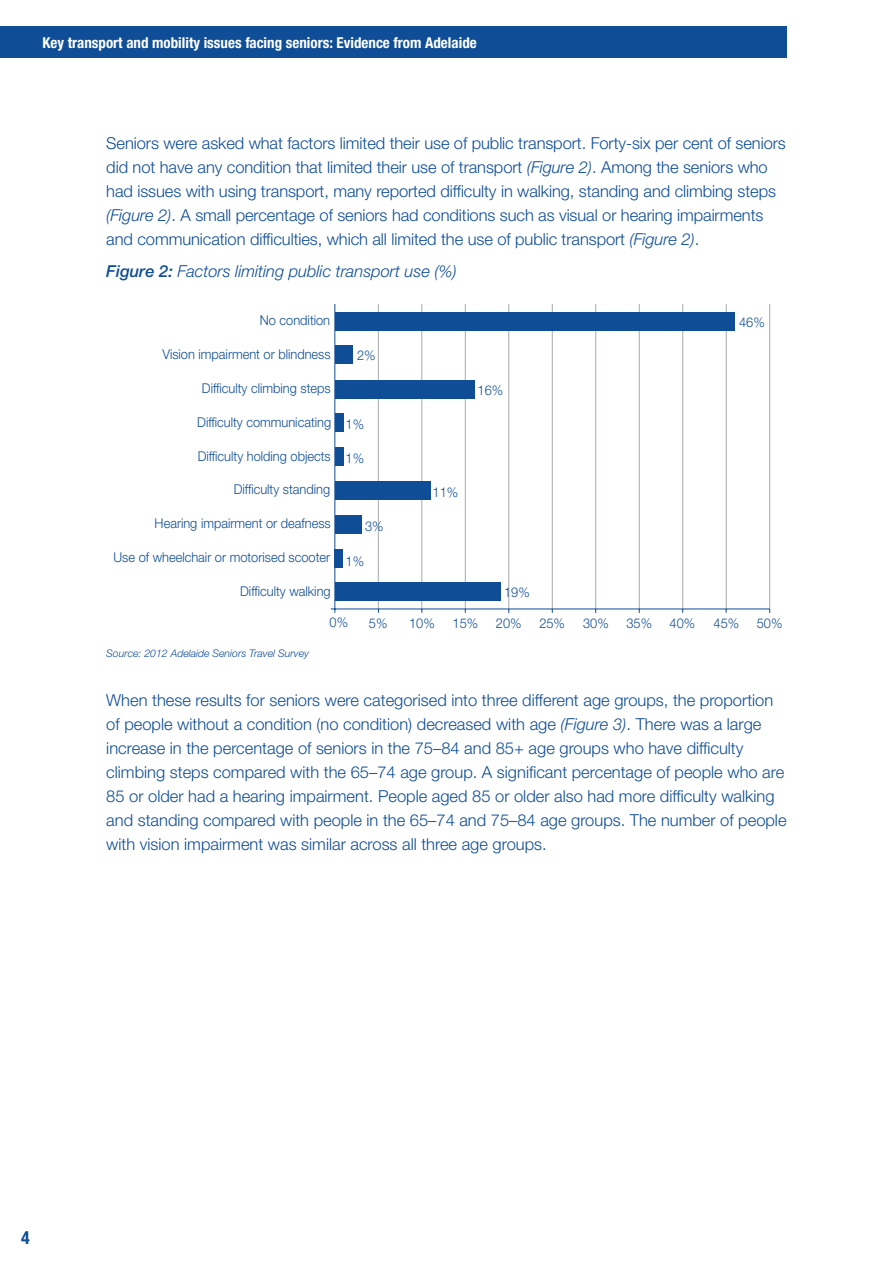
<style>
.page{position:relative;width:893px;height:1263px;background:#fff}
.page>*{position:absolute;margin:0;border:0;box-sizing:border-box;transform-origin:0 0}
.t1{font:700 condensed 18px "Helvetica Neue LT Std";color:#0f4d96}
._2014_008_BodyCopy{font:300 16.5px/24px "Helvetica Neue LT Std";color:#0f4d96}
._2014_016_Table_Figu{font:italic 300 16.5px "Helvetica Neue LT Std";color:#0f4d96}
.t2{font:700 condensed 15px "Helvetica Neue LT Std";color:#fff}
.t3{font:300 13.5px "Helvetica Neue LT Std";color:#0f4d96;scale:.95 1}
._2014_010_Table_Note{font:italic 300 10.5px "Helvetica Neue LT Std";color:#0f4d96}
.s1{font-style:italic}
.s2{font-weight:500}
</style>
<div class="page">
<div style="left:0;top:27px;width:787px;height:31px;background:#0f4d96"></div>
<hr style="left:378px;top:304px;width:1px;height:305px;background:#a8a9ad">
<hr style="left:422px;top:304px;width:1px;height:305px;background:#a8a9ad">
<hr style="left:465px;top:304px;width:1px;height:305px;background:#a8a9ad">
<hr style="left:508px;top:304px;width:1px;height:305px;background:#a8a9ad">
<hr style="left:552px;top:304px;width:1px;height:305px;background:#a8a9ad">
<hr style="left:595px;top:304px;width:1px;height:305px;background:#a8a9ad">
<hr style="left:639px;top:304px;width:1px;height:305px;background:#a8a9ad">
<hr style="left:682px;top:304px;width:1px;height:305px;background:#a8a9ad">
<hr style="left:726px;top:304px;width:1px;height:305px;background:#a8a9ad">
<hr style="left:769px;top:304px;width:1px;height:305px;background:#a8a9ad">
<div style="left:335px;top:312px;width:400px;height:18px;background:#0f4d96"></div>
<div style="left:335px;top:345px;width:17px;height:19px;background:#0f4d96"></div>
<div style="left:335px;top:380px;width:139px;height:18px;background:#0f4d96"></div>
<div style="left:335px;top:413px;width:9px;height:19px;background:#0f4d96"></div>
<div style="left:335px;top:447px;width:9px;height:19px;background:#0f4d96"></div>
<div style="left:335px;top:481px;width:96px;height:19px;background:#0f4d96"></div>
<div style="left:335px;top:515px;width:26px;height:19px;background:#0f4d96"></div>
<div style="left:334px;top:549px;width:9px;height:18px;background:#0f4d96"></div>
<div style="left:335px;top:582px;width:165px;height:19px;background:#0f4d96"></div>
<hr style="left:335px;top:304px;width:1px;height:309px;background:#0f4d96">
<hr style="left:331px;top:609px;width:439px;height:1px;background:#0f4d96">
<p class="t2" style="left:43px;top:33px;width:436px">Key transport and mobility issues facing seniors: Evidence from Adelaide</p>
<p class="_2014_008_BodyCopy" style="left:106px;top:131px;width:681px">Seniors were asked what factors limited their use of public transport. Forty-six per cent of seniors did not have any condition that limited their use of transport <span class="s1">(Figure 2)</span>. Among the seniors who had issues with using transport, many reported difficulty in walking, standing and climbing steps <span class="s1">(Figure 2)</span>. A small percentage of seniors had conditions such as visual or hearing impairments and communication difficulties, which all limited the use of public transport <span class="s1">(Figure 2)</span>.</p>
<p class="_2014_016_Table_Figu" style="left:106px;top:262px;width:352px"><span class="s2">Figure 2:</span> Factors limiting public transport use (%)</p>
<p class="t3" style="left:260px;top:312px;width:76px">No condition</p>
<p class="t3" style="left:162px;top:346px;width:178px">Vision impairment or blindness</p>
<p class="t3" style="left:202px;top:380px;width:137px">Dif culty climbing steps</p>
<p class="t3" style="left:197px;top:414px;width:143px">Dif culty communicating</p>
<p class="t3" style="left:198px;top:447px;width:142px">Dif culty holding objects</p>
<p class="t3" style="left:234px;top:481px;width:103px">Dif culty standing</p>
<p class="t3" style="left:155px;top:515px;width:187px">Hearing impairment or deafness</p>
<p class="t3" style="left:357px;top:347px;width:21px">2%</p>
<p class="t3" style="left:346px;top:416px;width:21px">1%</p>
<p class="t3" style="left:346px;top:450px;width:21px">1%</p>
<p class="t3" style="left:365px;top:518px;width:21px">3%</p>
<p class="t3" style="left:478px;top:382px;width:29px">16%</p>
<p class="t3" style="left:433px;top:484px;width:29px">11%</p>
<p class="t3" style="left:739px;top:314px;width:29px">46%</p>
<p class="t3" style="left:113px;top:549px;width:230px">Use of wheelchair or motorised scooter</p>
<p class="t3" style="left:346px;top:553px;width:21px">1%</p>
<p class="t3" style="left:240px;top:583px;width:97px">Dif culty walking</p>
<p class="t3" style="left:504px;top:584px;width:29px">19%</p>
<p class="t3" style="left:330px;top:614px;width:21px">0%</p>
<p class="t3" style="left:369px;top:615px;width:21px">5%</p>
<p class="t3" style="left:409px;top:614px;width:29px">10%</p>
<p class="t3" style="left:452px;top:615px;width:29px">15%</p>
<p class="t3" style="left:496px;top:614px;width:29px">20%</p>
<p class="t3" style="left:539px;top:614px;width:29px">25%</p>
<p class="t3" style="left:583px;top:615px;width:29px">30%</p>
<p class="t3" style="left:626px;top:615px;width:29px">35%</p>
<p class="t3" style="left:670px;top:614px;width:29px">40%</p>
<p class="t3" style="left:714px;top:614px;width:29px">45%</p>
<p class="t3" style="left:757px;top:614px;width:29px">50%</p>
<p class="_2014_010_Table_Note" style="left:106px;top:647px;width:204px">Source: 2012 Adelaide Seniors Travel Survey</p>
<p class="_2014_008_BodyCopy" style="left:106px;top:688px;width:682px">When these results for seniors were categorised into three different age groups, the proportion of people without a condition (no condition) decreased with age <span class="s1">(Figure 3)</span>. There was a large increase in the percentage of seniors in the 75–84 and 85+ age groups who have difficulty climbing steps compared with the 65–74 age group. A significant percentage of people who are 85 or older had a hearing impairment. People aged 85 or older also had more difficulty walking and standing compared with people in the 65–74 and 75–84 age groups. The number of people with vision impairment was similar across all three age groups.</p>
<p class="t1" style="left:21px;top:1226px;width:10px">4</p>
</div>
